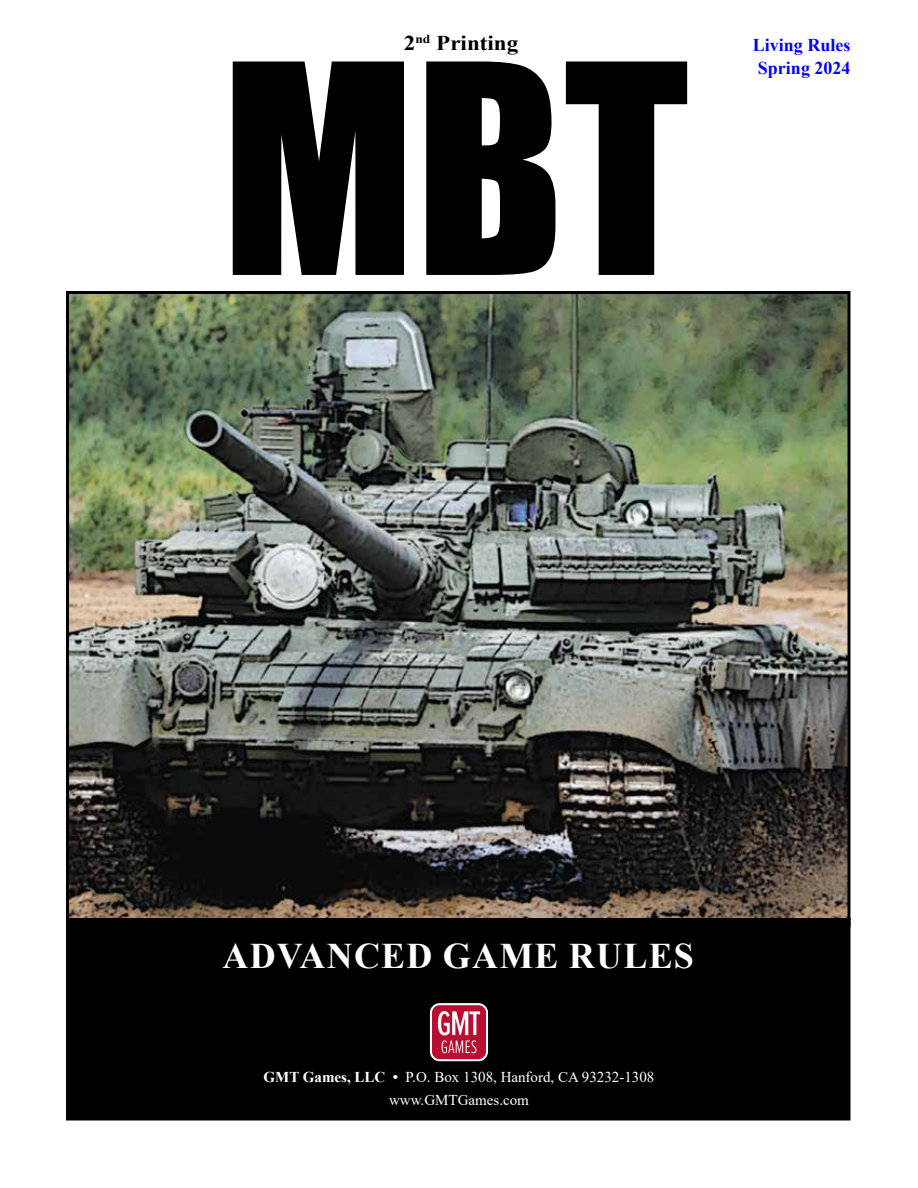
<style>
.page{position:relative;width:918px;height:1188px;background:#fff}
.page>*{position:absolute;margin:0;border:0;box-sizing:border-box;transform-origin:0 0}
.t1{font:700 36px "Times New Roman";letter-spacing:.035em;color:#fff}
.t2{font:700 21px "Times New Roman";color:#000;scale:1.1 1}
.t3{font:700 18px/22.5px "Times New Roman";color:#00f}
.t4{font:15px/22.5px "Times New Roman";color:#fff;text-align:center}
.s1{font-weight:700}
</style>
<div class="page">
<img style="left:70px;top:295px;width:776px;height:623px">
<div style="left:68px;top:920px;width:781px;height:199px;background:#000"></div>
<div style="left:66px;top:918px;width:784px;height:202px;border:3px solid #000"></div>
<svg style="left:232px;top:61px;width:456px;height:214px"></svg>
<svg style="left:233px;top:62px;width:171px;height:213px;background:#1a1a1a"></svg>
<svg style="left:426px;top:62px;width:129px;height:213px;background:#1f1f1f"></svg>
<svg style="left:566px;top:62px;width:121px;height:213px"></svg>
<svg style="left:430px;top:1003px;width:58px;height:58px;background:#c9576f"></svg>
<h2 class="t2" style="left:404px;top:28px;width:106px">2<sup>nd</sup> Printing</h2>
<p class="t3" style="left:753px;top:33px;width:99px">Living Rules<br>Spring 2024</p>
<h1 class="t1" style="left:222px;top:930px;width:473px">ADVANCED GAME RULES</h1>
<p class="t4" style="left:264px;top:1065px;width:392px"><span class="s1">GMT Games, LLC •</span> P.O. Box 1308, Hanford, CA 93232-1308 www.GMTGames.com</p>
</div>
